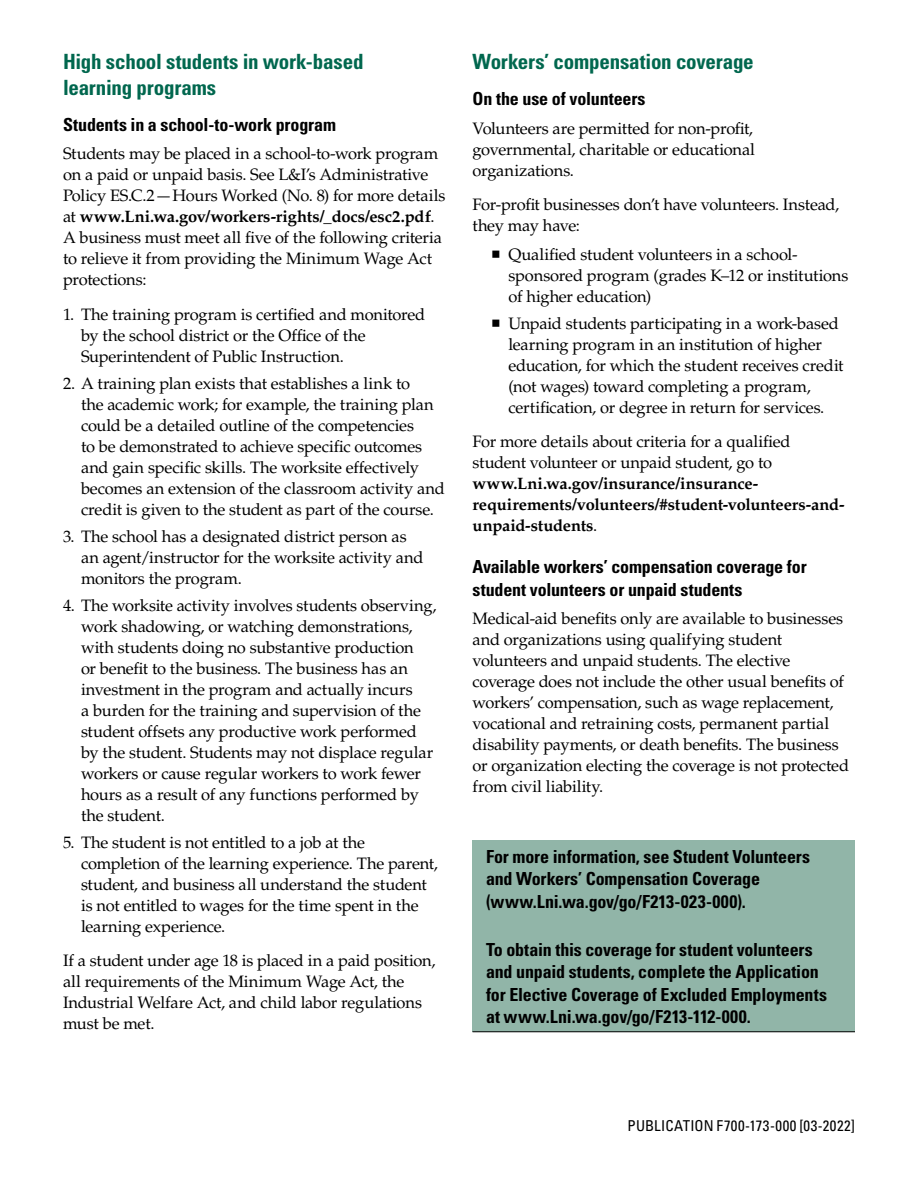
<style>
.page{position:relative;width:918px;height:1188px;background:#fff}
.page>*{position:absolute;margin:0;border:0;box-sizing:border-box;transform-origin:0 0}
.Subhead_Level_1{font:700 condensed 21px/25.5px "Univers LT Std";letter-spacing:-.01em;color:#00674e}
.Box_Header{font:700 condensed 18px/22.5px "Univers LT Std";letter-spacing:-.01em;color:#000}
.Subhead_Level_2{font:700 condensed 18px/22.5px "Univers LT Std";letter-spacing:-.01em;color:#000}
.Body_-_11{font:16.5px/21px "Palatino LT Std";letter-spacing:-.015em;color:#000}
.Body_-_11-2{font:700 16.5px/21px "Palatino LT Std";letter-spacing:-.01em;color:#000}
.Publication_Number{font:condensed 15px "Univers LT Std";letter-spacing:.025em;color:#000}
.s1{font-weight:700}
.s2{font-weight:400}
</style>
<div class="page">
<div style="left:472px;top:841px;width:383px;height:191px;background:#91b5a8"></div>
<hr style="left:472px;top:1031px;width:383px;height:1px;background:#000">
<h2 class="Subhead_Level_1" style="left:63px;top:49px;width:302px">High school students in work-based learning programs</h2>
<h3 class="Subhead_Level_2" style="left:63px;top:113px;width:275px">Students in a school-to-work program</h3>
<p class="Body_-_11" style="left:63px;top:143px;width:384px">Students may be placed in a school-to-work program on a paid or unpaid basis. See L&amp;I’s Administrative Policy ES.C.2 — Hours Worked (No. 8) for more details at <span class="s1">www.Lni.wa.gov/workers-rights/_docs/esc2.pdf</span>.<br>A business must meet all five of the following criteria to relieve it from providing the Minimum Wage Act protections:</p>
<p class="Body_-_11" style="left:81px;top:304px;width:346px;text-indent:-18px">1. The training program is certified and monitored by the school district or the Office of the<br>Superintendent of Public Instruction.</p>
<p class="Body_-_11" style="left:81px;top:373px;width:365px;text-indent:-18px">2. A training plan exists that establishes a link to<br>the academic work; for example, the training plan could be a detailed outline of the competencies<br>to be demonstrated to achieve specific outcomes and gain specific skills. The worksite effectively becomes an extension of the classroom activity and credit is given to the student as part of the course.</p>
<p class="Body_-_11" style="left:81px;top:526px;width:344px;text-indent:-18px">3. The school has a designated district person as an agent/instructor for the worksite activity and monitors the program.</p>
<p class="Body_-_11" style="left:81px;top:595px;width:357px;text-indent:-18px">4. The worksite activity involves students observing, work shadowing, or watching demonstrations, with students doing no substantive production<br>or benefit to the business. The business has an investment in the program and actually incurs<br>a burden for the training and supervision of the student offsets any productive work performed by the student. Students may not displace regular workers or cause regular workers to work fewer hours as a result of any functions performed by the student.</p>
<p class="Body_-_11" style="left:81px;top:832px;width:358px;text-indent:-18px">5. The student is not entitled to a job at the completion of the learning experience. The parent, student, and business all understand the student is not entitled to wages for the time spent in the learning experience.</p>
<p class="Body_-_11" style="left:63px;top:950px;width:374px">If a student under age 18 is placed in a paid position, all requirements of the Minimum Wage Act, the Industrial Welfare Act, and child labor regulations must be met.</p>
<h2 class="Subhead_Level_1" style="left:472px;top:49px;width:283px">Workers’ compensation coverage</h2>
<h3 class="Subhead_Level_2" style="left:472px;top:87px;width:175px">On the use of volunteers</h3>
<p class="Body_-_11" style="left:472px;top:118px;width:284px">Volunteers are permitted for non-profit, governmental, charitable or educational organizations.</p>
<p class="Body_-_11" style="left:472px;top:194px;width:368px">For-profit businesses don’t have volunteers. Instead, they may have:</p>
<p class="Body_-_11" style="left:508px;top:244px;width:341px">Qualified student volunteers in a school&shy;sponsored program (grades K–12 or institutions of higher education)</p>
<p class="Body_-_11" style="left:508px;top:313px;width:337px">Unpaid students participating in a work-based learning program in an institution of higher education, for which the student receives credit (not wages) toward completing a program, certification, or degree in return for services.</p>
<p class="Body_-_11-2" style="left:472px;top:431px;width:374px"><span class="s2">For more details about criteria for a qualified student volunteer or unpaid student, go to </span>www.Lni.wa.gov/insurance/insurance&shy;requirements/volunteers/#student-volunteers-and&shy;unpaid-students<span class="s2">.</span></p>
<h3 class="Subhead_Level_2" style="left:472px;top:555px;width:336px">Available workers’ compensation coverage for student volunteers or unpaid students</h3>
<p class="Body_-_11" style="left:472px;top:608px;width:378px">Medical-aid benefits only are available to businesses and organizations using qualifying student volunteers and unpaid students. The elective coverage does not include the other usual benefits of workers’ compensation, such as wage replacement, vocational and retraining costs, permanent partial disability payments, or death benefits. The business or organization electing the coverage is not protected from civil liability.</p>
<p class="Box_Header" style="left:486px;top:845px;width:326px">For more information, see Student Volunteers and Workers’ Compensation Coverage (www.Lni.wa.gov/go/F213-023-000).</p>
<p class="Box_Header" style="left:486px;top:938px;width:343px">To obtain this coverage for student volunteers and unpaid students, complete the Application for Elective Coverage of Excluded Employments at www.Lni.wa.gov/go/F213-112-000.</p>
<p class="Publication_Number" style="left:628px;top:1117px;width:229px">PUBLICATION F700-173-000 [03-2022]</p>
</div>
